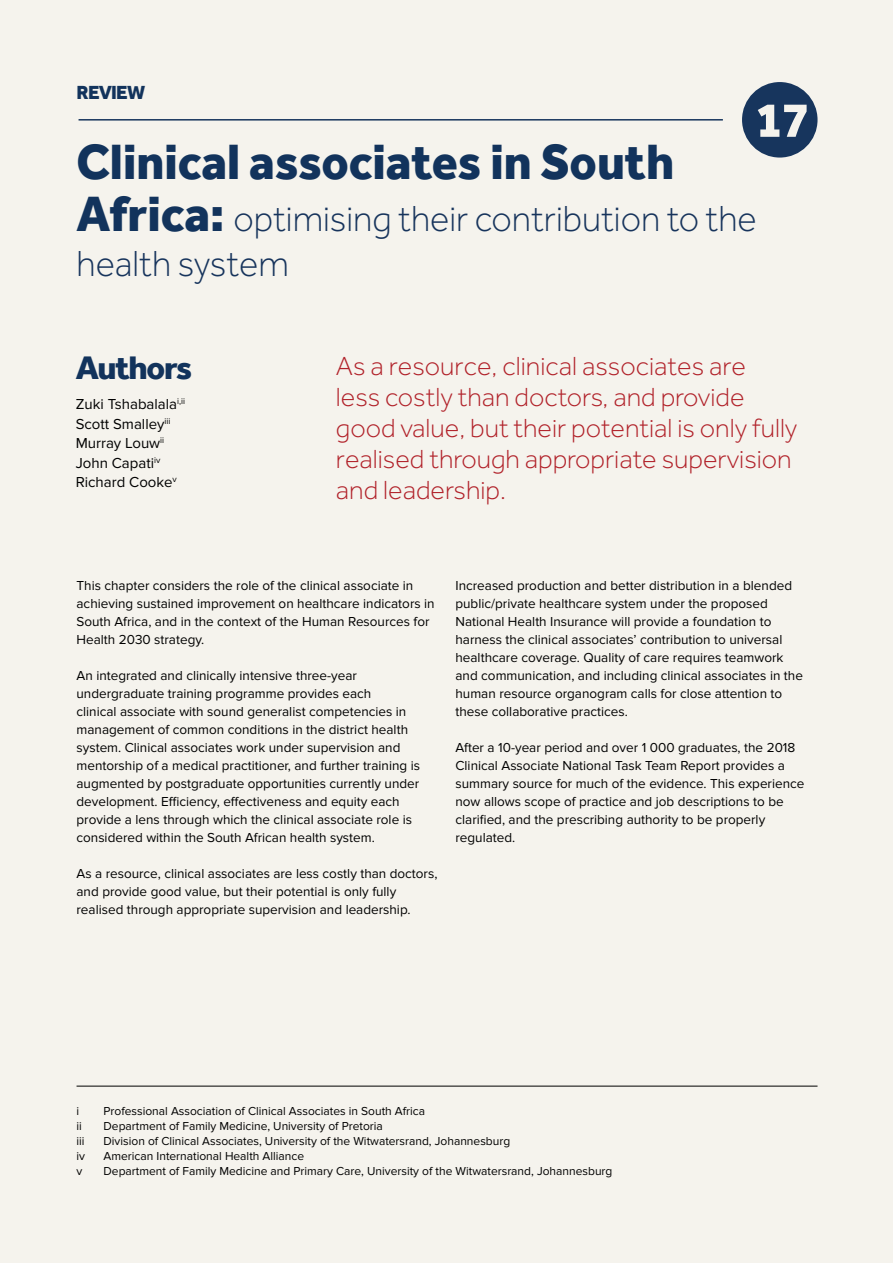
<style>
.page{position:relative;width:893px;height:1263px;background:#f5f3ed}
.page>*{position:absolute;margin:0;border:0;box-sizing:border-box;transform-origin:0 0}
.t1{font:800 51px "Effra";color:#12335c;scale:.96 1}
.t2{font:800 51px "Effra";color:#f5f3ed}
.t3{font:300 37.5px/45px "Effra";color:#17345c;scale:.96 1}
.t4{font:800 33.6px "Effra";letter-spacing:-.04em;color:#12335c}
.t5{font:300 27.15px/31px "Effra";color:#b1222a}
.t6{font:800 19.5px "Effra";letter-spacing:-.04em;color:#12335c}
.t7{font:15px/19.5px "Proxima Nova";color:#000}
.t8{font:13.5px/18px "Proxima Nova";color:#000}
.t9{font:12px "Proxima Nova";color:#000}
.s1{font-weight:800;font-size:51px;color:#12335c}
</style>
<div class="page">
<hr style="left:79px;top:119px;width:644px;height:2px;background:#17355d">
<div style="left:742px;top:82px;width:75px;height:76px;background:#17355d;border-radius:50%"></div>
<hr style="left:77px;top:1086px;width:740px;height:1px;background:#000">
<h3 class="t6" style="left:77px;top:81px;width:70px">REVIEW</h3>
<h1 class="t2" style="left:755px;top:89px;width:57px">17</h1>
<h1 class="t1" style="left:77px;top:131px;width:624px">Clinical associates in South</h1>
<h2 class="t3" style="left:77px;top:196px;width:710px"><span class="s1">Africa:</span> optimising their contribution to the health system</h2>
<h3 class="t4" style="left:76px;top:348px;width:118px">Authors</h3>
<p class="t7" style="left:76px;top:395px;width:111px">Zuki Tshabalala<sup>i,ii<br></sup>Scott Smalley<sup>iii<br></sup>Murray Louw<sup>ii<br></sup>John Capati<sup>iv<br></sup>Richard Cooke<sup>v</sup></p>
<h3 class="t5" style="left:336px;top:350px;width:463px">As a resource, clinical associates are<br>less costly than doctors, and provide good value, but their potential is only fully realised through appropriate supervision and leadership.</h3>
<p class="t8" style="left:77px;top:577px;width:360px">This chapter considers the role of the clinical associate in achieving sustained improvement on healthcare indicators in South Africa, and in the context of the Human Resources for Health 2030 strategy.</p>
<p class="t8" style="left:77px;top:667px;width:345px">An integrated and clinically intensive three-year undergraduate training programme provides each<br>clinical associate with sound generalist competencies in management of common conditions in the district health system. Clinical associates work under supervision and mentorship of a medical practitioner, and further training is augmented by postgraduate opportunities currently under development. Efficiency, effectiveness and equity each provide a lens through which the clinical associate role is considered within the South African health system.</p>
<p class="t8" style="left:77px;top:865px;width:362px">As a resource, clinical associates are less costly than doctors, and provide good value, but their potential is only fully realised through appropriate supervision and leadership.</p>
<p class="t8" style="left:455px;top:577px;width:349px">Increased production and better distribution in a blended public/private healthcare system under the proposed National Health Insurance will provide a foundation to harness the clinical associates’ contribution to universal healthcare coverage. Quality of care requires teamwork and communication, and including clinical associates in the human resource organogram calls for close attention to these collaborative practices.</p>
<p class="t8" style="left:455px;top:739px;width:350px">After a 10-year period and over 1 000 graduates, the 2018<br>Clinical Associate National Task Team Report provides a summary source for much of the evidence. This experience now allows scope of practice and job descriptions to be clarified, and the prescribing authority to be properly regulated.</p>
<p class="t9" style="left:77px;top:1104px;width:4px">i</p>
<p class="t9" style="left:104px;top:1104px;width:323px">Professional Association of Clinical Associates in South Africa</p>
<p class="t9" style="left:77px;top:1119px;width:7px">ii</p>
<p class="t9" style="left:104px;top:1119px;width:281px">Department of Family Medicine, University of Pretoria</p>
<p class="t9" style="left:77px;top:1134px;width:10px">iii</p>
<p class="t9" style="left:104px;top:1134px;width:408px">Division of Clinical Associates, University of the Witwatersrand, Johannesburg</p>
<p class="t9" style="left:77px;top:1149px;width:10px">iv</p>
<p class="t9" style="left:104px;top:1149px;width:202px">American International Health Alliance</p>
<p class="t9" style="left:77px;top:1164px;width:7px">v</p>
<p class="t9" style="left:104px;top:1164px;width:510px">Department of Family Medicine and Primary Care, University of the Witwatersrand, Johannesburg</p>
</div>
